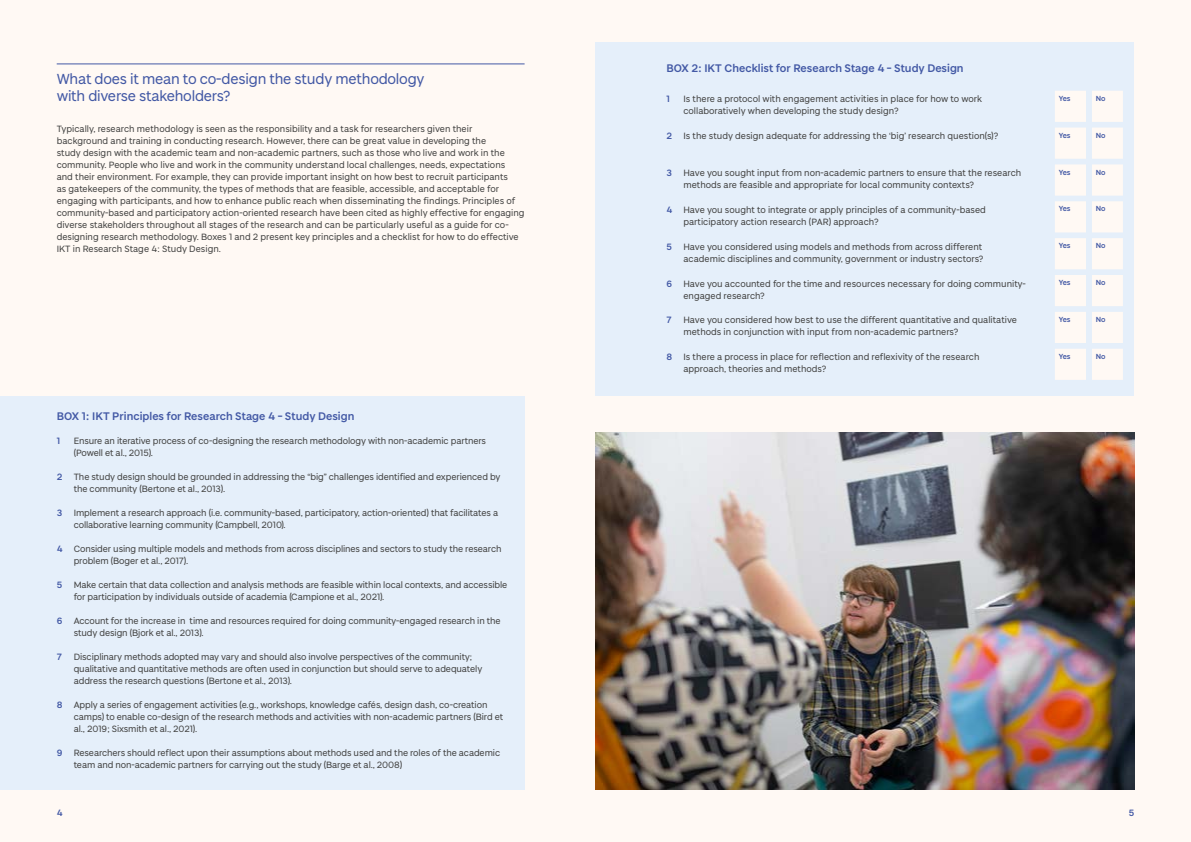
<style>
.page{position:relative;width:1191px;height:842px;background:#fff9f4}
.page>*{position:absolute;margin:0;border:0;box-sizing:border-box;transform-origin:0 0}
.t1{font:16px/17px "Baxter Sans Pro Alt";letter-spacing:-.015em;color:#4359a5}
.t2{font:600 12px "Baxter Sans Pro Alt";color:#4359a5}
.t3{font:10px/12px "Baxter Sans Pro Alt";letter-spacing:-.005em;color:#424241}
.t4{font:600 10px "Baxter Sans Pro Alt";color:#4359a5}
.t5{font:600 8px "Baxter Sans Pro Alt";color:#4359a5}
.s1{font-weight:600;color:#4359a5}
</style>
<div class="page">
<div style="left:0;top:396px;width:524px;height:394px;background:#e5effa"></div>
<hr style="left:57px;top:64px;width:467px;height:1px;background:#4359a5">
<div style="left:595px;top:43px;width:539px;height:353px;background:#e5effa"></div>
<svg style="left:1055px;top:91px;width:68px;height:289px"></svg>
<img style="left:595px;top:432px;width:539px;height:358px">
<h1 class="t1" style="left:57px;top:70px;width:369px">What does it mean to co-design the study methodology with diverse stakeholders?</h1>
<p class="t3" style="left:57px;top:122px;width:469px">Typically, research methodology is seen as the responsibility and a task for researchers given their background and training in conducting research. However, there can be great value in developing the<br>study design with the academic team and non-academic partners, such as those who live and work in the community. People who live and work in the community understand local challenges, needs, expectations<br>and their environment. For example, they can provide important insight on how best to recruit participants<br>as gatekeepers of the community, the types of methods that are feasible, accessible, and acceptable for engaging with participants, and how to enhance public reach when disseminating the findings. Principles of community-based and participatory action-oriented research have been cited as highly effective for engaging diverse stakeholders throughout all stages of the research and can be particularly useful as a guide for co&shy;designing research methodology. Boxes 1 and 2 present key principles and a checklist for how to do effective IKT in Research Stage 4: Study Design.</p>
<p class="t2" style="left:57px;top:408px;width:299px">BOX 1: IKT Principles for Research Stage 4 – Study Design</p>
<p class="t4" style="left:57px;top:434px;width:5px">1</p>
<p class="t3" style="left:74px;top:434px;width:414px">Ensure an iterative process of co-designing the research methodology with non-academic partners (Powell et al., 2015).</p>
<p class="t3" style="left:74px;top:470px;width:428px;text-indent:-17px"><span class="s1">2</span> The study design should be grounded in addressing the “big” challenges identified and experienced by the community (Bertone et al., 2013).</p>
<p class="t3" style="left:74px;top:506px;width:426px;text-indent:-17px"><span class="s1">3</span> Implement a research approach (i.e. community-based, participatory, action-oriented) that facilitates a collaborative learning community (Campbell, 2010).</p>
<p class="t3" style="left:74px;top:542px;width:429px;text-indent:-17px"><span class="s1">4</span> Consider using multiple models and methods from across disciplines and sectors to study the research problem (Boger et al., 2017).</p>
<p class="t3" style="left:74px;top:578px;width:435px;text-indent:-17px"><span class="s1">5</span> Make certain that data collection and analysis methods are feasible within local contexts, and accessible for participation by individuals outside of academia (Campione et al., 2021).</p>
<p class="t3" style="left:74px;top:614px;width:428px;text-indent:-17px"><span class="s1">6</span> Account for the increase in time and resources required for doing community-engaged research in the study design (Bjork et al., 2013).</p>
<p class="t3" style="left:74px;top:650px;width:410px;text-indent:-17px"><span class="s1">7</span> Disciplinary methods adopted may vary and should also involve perspectives of the community; qualitative and quantitative methods are often used in conjunction but should serve to adequately address the research questions (Bertone et al., 2013).</p>
<p class="t3" style="left:74px;top:698px;width:431px;text-indent:-17px"><span class="s1">8</span> Apply a series of engagement activities (e.g., workshops, knowledge cafés, design dash, co-creation camps) to enable co-design of the research methods and activities with non-academic partners (Bird et al., 2019; Sixsmith et al., 2021).</p>
<p class="t3" style="left:74px;top:746px;width:428px;text-indent:-17px"><span class="s1">9</span> Researchers should reflect upon their assumptions about methods used and the roles of the academic team and non-academic partners for carrying out the study (Barge et al., 2008)</p>
<p class="t2" style="left:666px;top:60px;width:299px">BOX 2: IKT Checklist for Research Stage 4 – Study Design</p>
<p class="t4" style="left:666px;top:92px;width:5px">1</p>
<p class="t3" style="left:683px;top:93px;width:300px">Is there a protocol with engagement activities in place for how to work collaboratively when developing the study design?</p>
<p class="t5" style="left:1058px;top:93px;width:13px">Yes</p>
<p class="t5" style="left:1095px;top:93px;width:11px">No</p>
<p class="t3" style="left:666px;top:130px;width:333px"><span class="s1">2</span> Is the study design adequate for addressing the ‘big’ research question(s)?</p>
<p class="t5" style="left:1058px;top:129px;width:13px">Yes</p>
<p class="t5" style="left:1095px;top:129px;width:11px">No</p>
<p class="t3" style="left:683px;top:166px;width:339px;text-indent:-17px"><span class="s1">3</span> Have you sought input from non-academic partners to ensure that the research methods are feasible and appropriate for local community contexts?</p>
<p class="t5" style="left:1058px;top:166px;width:13px">Yes</p>
<p class="t5" style="left:1095px;top:166px;width:11px">No</p>
<p class="t3" style="left:683px;top:203px;width:304px;text-indent:-17px"><span class="s1">4</span> Have you sought to integrate or apply principles of a community-based participatory action research (PAR) approach?</p>
<p class="t5" style="left:1058px;top:203px;width:13px">Yes</p>
<p class="t5" style="left:1095px;top:203px;width:11px">No</p>
<p class="t3" style="left:666px;top:240px;width:319px;text-align:right"><span class="s1">5</span> Have you considered using models and methods from across different academic disciplines and community, government or industry sectors?</p>
<p class="t5" style="left:1058px;top:240px;width:13px">Yes</p>
<p class="t5" style="left:1095px;top:240px;width:11px">No</p>
<p class="t3" style="left:683px;top:277px;width:344px;text-indent:-17px"><span class="s1">6</span> Have you accounted for the time and resources necessary for doing community&shy;engaged research?</p>
<p class="t5" style="left:1058px;top:277px;width:13px">Yes</p>
<p class="t5" style="left:1095px;top:277px;width:11px">No</p>
<p class="t3" style="left:683px;top:314px;width:335px;text-indent:-17px"><span class="s1">7</span> Have you considered how best to use the different quantitative and qualitative methods in conjunction with input from non-academic partners?</p>
<p class="t5" style="left:1058px;top:314px;width:13px">Yes</p>
<p class="t5" style="left:1095px;top:314px;width:11px">No</p>
<p class="t3" style="left:683px;top:351px;width:298px;text-indent:-17px"><span class="s1">8</span> Is there a process in place for reflection and reflexivity of the research approach, theories and methods?</p>
<p class="t5" style="left:1058px;top:351px;width:13px">Yes</p>
<p class="t5" style="left:1095px;top:351px;width:11px">No</p>
<p class="t4" style="left:57px;top:806px;width:7px">4</p>
<p class="t4" style="left:1128px;top:806px;width:7px">5</p>
</div>
